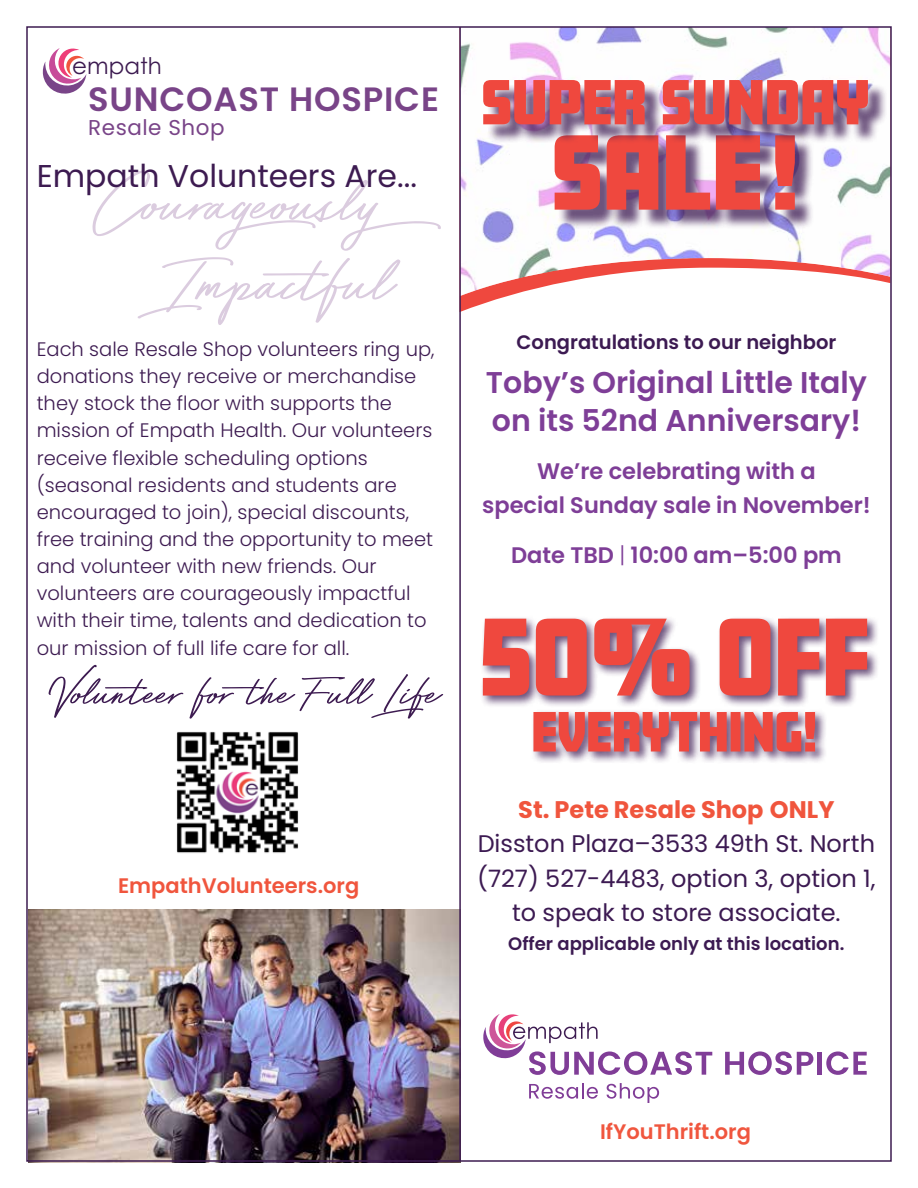
<style>
.page{position:relative;width:918px;height:1188px;background:#fff}
.page>*{position:absolute;margin:0;border:0;box-sizing:border-box;transform-origin:0 0}
.t1{font:87px/79.5px "Bayshore";color:#dbccdf;text-align:center}
.t2{font:55.5px "Bayshore";color:#3d1b51}
.t3{font:600 33.75px "Poppins";letter-spacing:.025em;color:#794488}
.t4{font:31.5px "Poppins";color:#3d1b51}
.t5{font:600 30px/37.5px "Poppins";color:#7e3e97}
.t6{font:24px/34.5px "Poppins";color:#3c1a52;text-align:center}
.t7{font:700 24px "Poppins";color:#f0553d}
.t8{font:22.95px "Century Gothic";color:#3d1b51}
.t9{font:600 22.5px/34.5px "Poppins";color:#7e3e97;text-align:center}
.t10{font:21.45px "Poppins";letter-spacing:.025em;color:#794488}
.t11{font:600 21px "Poppins";color:#f0553d}
.t12{font:600 21px "Poppins";color:#f0563e}
.t13{font:300 19.5px/27.2px "Poppins";color:#3d1b51}
.t14{font:600 19.5px "Poppins";color:#3c1a52}
.t15{font:600 18px "Poppins";color:#3c1a52}
.s1{font-weight:300}
</style>
<div class="page">
<img style="left:461px;top:29px;width:428px;height:267px">
<img style="left:29px;top:909px;width:430px;height:250px">
<hr style="left:459px;top:27px;width:2px;height:1134px;background:#3d1b51">
<svg style="left:43px;top:48px;width:43px;height:46px"></svg>
<img style="left:176px;top:731px;width:123px;height:122px">
<div style="left:558px;top:139px;width:256px;height:90px;background:#3c1a52;opacity:.75"></div>
<svg style="left:555px;top:144px;width:240px;height:66px"></svg>
<div style="left:487px;top:83px;width:400px;height:61px;background:#3c1a52;opacity:.75"></div>
<svg style="left:483px;top:80px;width:385px;height:44px"></svg>
<div style="left:530px;top:709px;width:297px;height:55px;background:#3c1a52;opacity:.75"></div>
<svg style="left:533px;top:712px;width:282px;height:40px"></svg>
<div style="left:480px;top:616px;width:399px;height:92px;background:#3c1a52;opacity:.75"></div>
<svg style="left:483px;top:619px;width:384px;height:77px"></svg>
<svg style="left:725px;top:1051px;width:88px;height:24px"></svg>
<hr style="left:818px;top:1052px;width:4px;height:23px;background:#803d97">
<svg style="left:826px;top:1051px;width:41px;height:24px"></svg>
<svg style="left:529px;top:1083px;width:69px;height:16px"></svg>
<svg style="left:607px;top:1083px;width:52px;height:20px"></svg>
<svg style="left:483px;top:1014px;width:229px;height:61px"></svg>
<p class="t8" style="left:72px;top:49px;width:91px">empath</p>
<h3 class="t3" style="left:88px;top:77px;width:352px">SUNCOAST HOSPICE</h3>
<p class="t10" style="left:88px;top:114px;width:138px">Resale Shop</p>
<h3 class="t4" style="left:37px;top:158px;width:382px">Empath Volunteers Are...</h3>
<h1 class="t1" style="left:98px;top:149px;width:366px">Courageously<br>Impactful</h1>
<p class="t13" style="left:37px;top:336px;width:399px">Each sale Resale Shop volunteers ring up, donations they receive or merchandise they stock the floor with supports the mission of Empath Health. Our volunteers receive flexible scheduling options (seasonal residents and students are encouraged to join), special discounts, free training and the opportunity to meet and volunteer with new friends. Our volunteers are courageously impactful with their time, talents and dedication to our mission of full life care for all.</p>
<h2 class="t2" style="left:46px;top:651px;width:396px">Volunteer for the Full Life</h2>
<p class="t11" style="left:118px;top:873px;width:243px">EmpathVolunteers.org</p>
<p class="t14" style="left:517px;top:331px;width:321px">Congratulations to our neighbor</p>
<h3 class="t5" style="left:486px;top:364px;width:383px">Toby’s Original Little Italy on its 52nd Anniversary!</h3>
<p class="t9" style="left:482px;top:454px;width:390px">We’re celebrating with a<br>special Sunday sale in November!</p>
<p class="t9" style="left:511px;top:538px;width:332px">Date TBD <span class="s1">|</span> 10:00 am–5:00 pm</p>
<p class="t7" style="left:518px;top:795px;width:318px">St. Pete Resale Shop ONLY</p>
<p class="t6" style="left:477px;top:827px;width:400px">Disston Plaza–3533 49th St. North (727) 527-4483, option 3, option 1, to speak to store associate.</p>
<p class="t15" style="left:508px;top:933px;width:338px">Offer applicable only at this location.</p>
<p class="t12" style="left:600px;top:1119px;width:153px">IfYouThrift.org</p>
</div>
